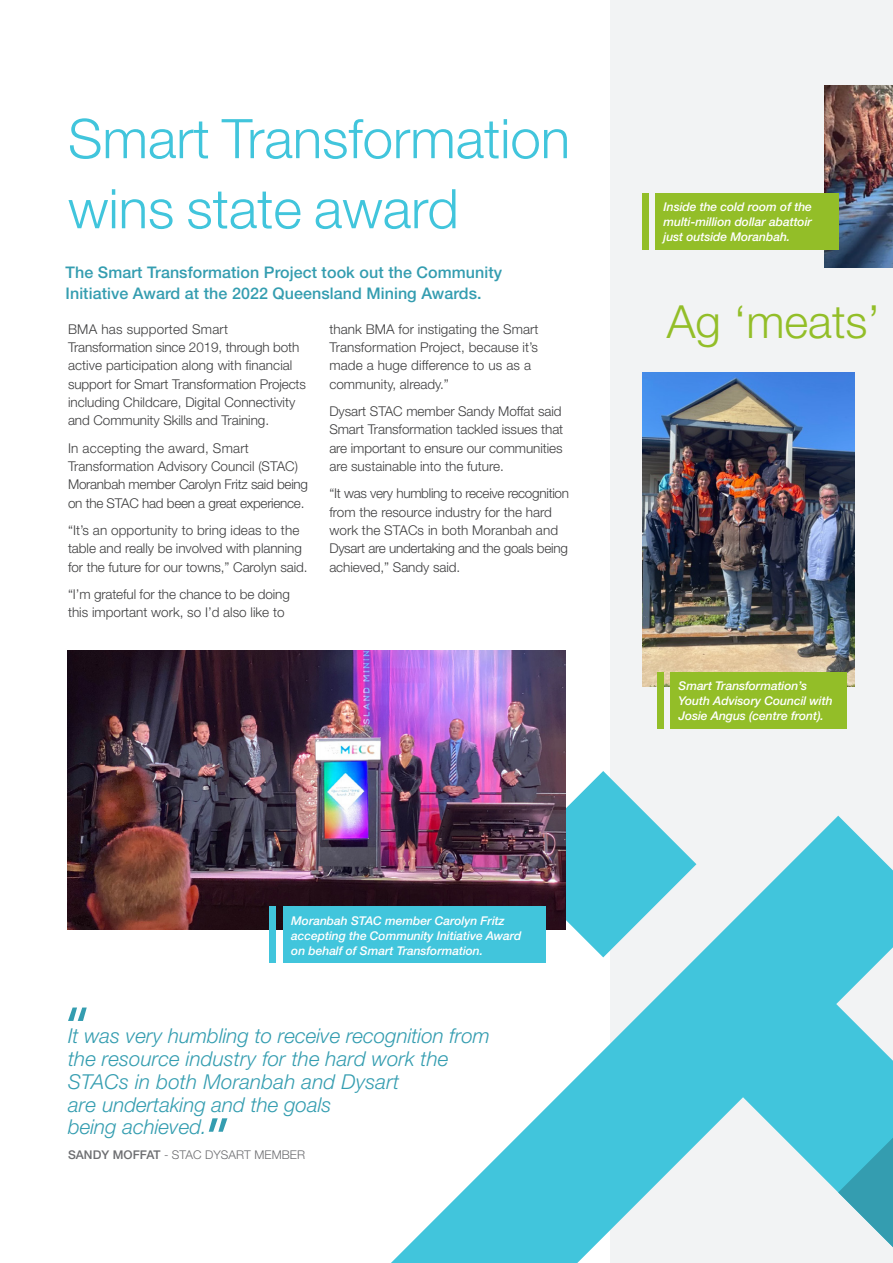
<style>
.page{position:relative;width:893px;height:1263px;background:#fff}
.page>*{position:absolute;margin:0;border:0;box-sizing:border-box;transform-origin:0 0}
.heading{font:300 54.6px/70.1px "Helvetica Neue";color:#41c5dc}
.heading-2{font:300 45.75px "Helvetica Neue";color:#93be28}
.t1{font:italic 300 20.55px/22.8px "Helvetica Neue";color:#349db0}
.intro{font:500 16.05px/20.4px "Helvetica Neue";letter-spacing:.005em;color:#349db0}
.body{font:300 13.5px/18.3px "Helvetica Neue";letter-spacing:-.005em;color:#3e3e3f}
.t2{font:italic 500 12px/15px "Helvetica Neue";letter-spacing:-.005em;color:#fff}
.t3{font:300 12px "Helvetica Neue";letter-spacing:.005em;color:#6c6d70}
.s1{font-weight:500}
</style>
<div class="page">
<div style="left:610px;top:0;width:283px;height:1263px;background:#f2f3f4"></div>
<svg style="left:68px;top:1007px;width:19px;height:14px"></svg>
<svg style="left:209px;top:1118px;width:18px;height:14px"></svg>
<svg style="left:391px;top:816px;width:502px;height:447px;fill:#41c5dc"></svg>
<svg style="left:546px;top:771px;width:150px;height:186px"></svg>
<svg style="left:838px;top:1137px;width:55px;height:110px"></svg>
<img style="left:68px;top:650px;width:497px;height:280px">
<img style="left:825px;top:85px;width:68px;height:182px">
<img style="left:642px;top:373px;width:213px;height:314px">
<div style="left:657px;top:672px;width:6px;height:56px;background:#93be28"></div>
<div style="left:670px;top:672px;width:177px;height:56px;background:#93be28"></div>
<div style="left:642px;top:193px;width:6px;height:56px;background:#93be28"></div>
<div style="left:655px;top:193px;width:184px;height:56px;background:#93be28"></div>
<div style="left:270px;top:907px;width:6px;height:56px;background:#41c5dc"></div>
<div style="left:283px;top:907px;width:263px;height:56px;background:#41c5dc"></div>
<p class="heading" style="left:68px;top:102px;width:504px">Smart Transformation wins state award</p>
<p class="intro" style="left:66px;top:262px;width:438px">The Smart Transformation Project took out the Community<br>Initiative Award at the 2022 Queensland Mining Awards.</p>
<p class="body" style="left:68px;top:319px;width:239px">BMA has supported Smart Transformation since 2019, through both active participation along with financial support for Smart Transformation Projects including Childcare, Digital Connectivity and Community Skills and Training.</p>
<p class="body" style="left:68px;top:438px;width:242px">In accepting the award, Smart Transformation Advisory Council (STAC)<br>Moranbah member Carolyn Fritz said being on the STAC had been a great experience.</p>
<p class="body" style="left:68px;top:521px;width:241px">“It’s an opportunity to bring ideas to the table and really be involved with planning for the future for our towns,” Carolyn said.</p>
<p class="body" style="left:68px;top:585px;width:223px">“I’m grateful for the chance to be doing this important work, so I’d also like to</p>
<p class="body" style="left:329px;top:319px;width:211px">thank BMA for instigating the Smart<br>Transformation Project, because it’s made a huge difference to us as a community, already.”</p>
<p class="body" style="left:329px;top:402px;width:235px">Dysart STAC member Sandy Moffat said Smart Transformation tackled issues that are important to ensure our communities are sustainable into the future.</p>
<p class="body" style="left:329px;top:484px;width:241px">“It was very humbling to receive recognition from the resource industry for the hard work the STACs in both Moranbah and Dysart are undertaking and the goals being achieved,” Sandy said.</p>
<p class="t2" style="left:291px;top:913px;width:232px">Moranbah STAC member Carolyn Fritz accepting the Community Initiative Award on behalf of Smart Transformation.</p>
<p class="t1" style="left:68px;top:1024px;width:423px">It was very humbling to receive recognition from the resource industry for the hard work the STACs in both Moranbah and Dysart<br>are undertaking and the goals<br>being achieved.</p>
<p class="t3" style="left:68px;top:1147px;width:239px"><span class="s1">SANDY MOFFAT</span> - STAC DYSART MEMBER</p>
<p class="t2" style="left:664px;top:199px;width:150px;text-align:justify">Inside the cold room of the multi-million dollar abattoir just outside Moranbah.</p>
<p class="heading-2" style="left:667px;top:294px;width:215px">Ag ‘meats’</p>
<p class="t2" style="left:679px;top:678px;width:156px">Smart Transformation’s<br>Youth Advisory Council with<br>Josie Angus (centre front).</p>
</div>
